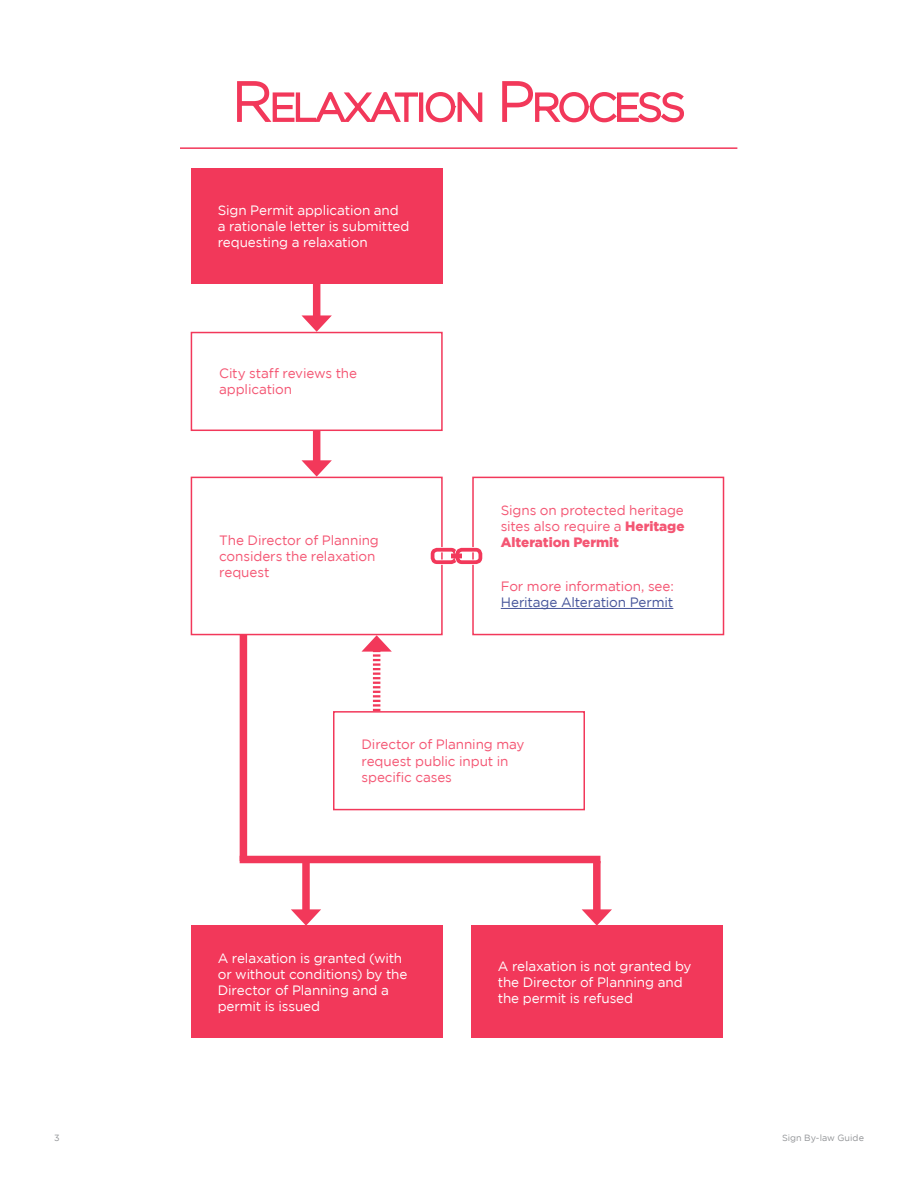
<style>
.page{position:relative;width:918px;height:1188px;background:#fff}
.page>*{position:absolute;margin:0;border:0;box-sizing:border-box;transform-origin:0 0}
.t1{font:13.5px/16.2px "Gotham";letter-spacing:-.01em;color:#fff}
.t2{font:13.5px/16.2px "Gotham";letter-spacing:-.01em;color:#f45673}
.t3{font:13.5px "Gotham";letter-spacing:-.01em;color:#45549a}
.t4{font:9px "Gotham";letter-spacing:.005em;color:#939598}
.s1{font-weight:900}
</style>
<div class="page">
<div style="left:593px;top:861px;width:8px;height:55px;background:#f2385a"></div>
<svg style="left:582px;top:909px;width:30px;height:17px"></svg>
<div style="left:240px;top:856px;width:360px;height:7px;background:#f2385a"></div>
<div style="left:302px;top:861px;width:8px;height:55px;background:#f2385a"></div>
<svg style="left:291px;top:909px;width:30px;height:17px"></svg>
<div style="left:313px;top:428px;width:7px;height:39px;background:#f2385a"></div>
<svg style="left:302px;top:460px;width:30px;height:17px"></svg>
<div style="left:313px;top:283px;width:7px;height:39px;background:#f2385a"></div>
<svg style="left:302px;top:315px;width:30px;height:17px"></svg>
<svg style="left:361px;top:635px;width:31px;height:76px"></svg>
<hr style="left:180px;top:147px;width:557px;height:2px;background:#f2385a">
<svg style="left:237px;top:81px;width:246px;height:42px"></svg>
<svg style="left:502px;top:81px;width:182px;height:42px"></svg>
<div style="left:191px;top:168px;width:252px;height:116px;background:#f2385a"></div>
<div style="left:191px;top:332px;width:252px;height:99px;border:2px solid #f2385a"></div>
<div style="left:333px;top:711px;width:252px;height:99px;border:2px solid #f2385a"></div>
<div style="left:240px;top:608px;width:7px;height:253px;background:#f2385a"></div>
<div style="left:191px;top:926px;width:252px;height:112px;background:#f2385a"></div>
<div style="left:471px;top:926px;width:252px;height:112px;background:#f2385a"></div>
<hr style="left:501px;top:608px;width:172px;height:1px;background:#45549a">
<div style="left:472px;top:477px;width:252px;height:158px;border:2px solid #f2385a"></div>
<div style="left:191px;top:477px;width:251px;height:158px;background:#fff"></div>
<div style="left:191px;top:477px;width:252px;height:158px;border:2px solid #f2385a"></div>
<div style="left:430px;top:547px;width:28px;height:18px;border:5px solid #fff;border-radius:4px"></div>
<div style="left:431px;top:548px;width:26px;height:16px;border:4px solid #f2385a;border-radius:4px"></div>
<div style="left:455px;top:547px;width:28px;height:18px;border:5px solid #fff;border-radius:4px"></div>
<div style="left:456px;top:548px;width:26px;height:16px;border:4px solid #f2385a;border-radius:4px"></div>
<hr style="left:451px;top:554px;width:11px;height:4px;background:#f2385a">
<p class="t1" style="left:218px;top:202px;width:193px">Sign Permit application and a rationale letter is submitted requesting a relaxation</p>
<p class="t2" style="left:219px;top:365px;width:139px">City staff reviews the application</p>
<p class="t2" style="left:219px;top:532px;width:161px">The Director of Planning considers the relaxation request</p>
<p class="t2" style="left:501px;top:502px;width:185px;text-align:justify">Signs on protected heritage sites also require a <span class="s1">Heritage Alteration Permit</span></p>
<p class="t2" style="left:501px;top:578px;width:175px">For more information, see:</p>
<p class="t3" style="left:501px;top:595px;width:174px">Heritage Alteration Permit</p>
<p class="t2" style="left:362px;top:736px;width:165px">Director of Planning may request public input in specific cases</p>
<p class="t1" style="left:218px;top:949px;width:191px">A relaxation is granted (with or without conditions) by the<br>Director of Planning and a permit is issued</p>
<p class="t1" style="left:498px;top:958px;width:195px">A relaxation is not granted by the Director of Planning and the permit is refused</p>
<p class="t4" style="left:54px;top:1132px;width:7px">3</p>
<p class="t4" style="left:782px;top:1132px;width:83px">Sign By-law Guide</p>
</div>
